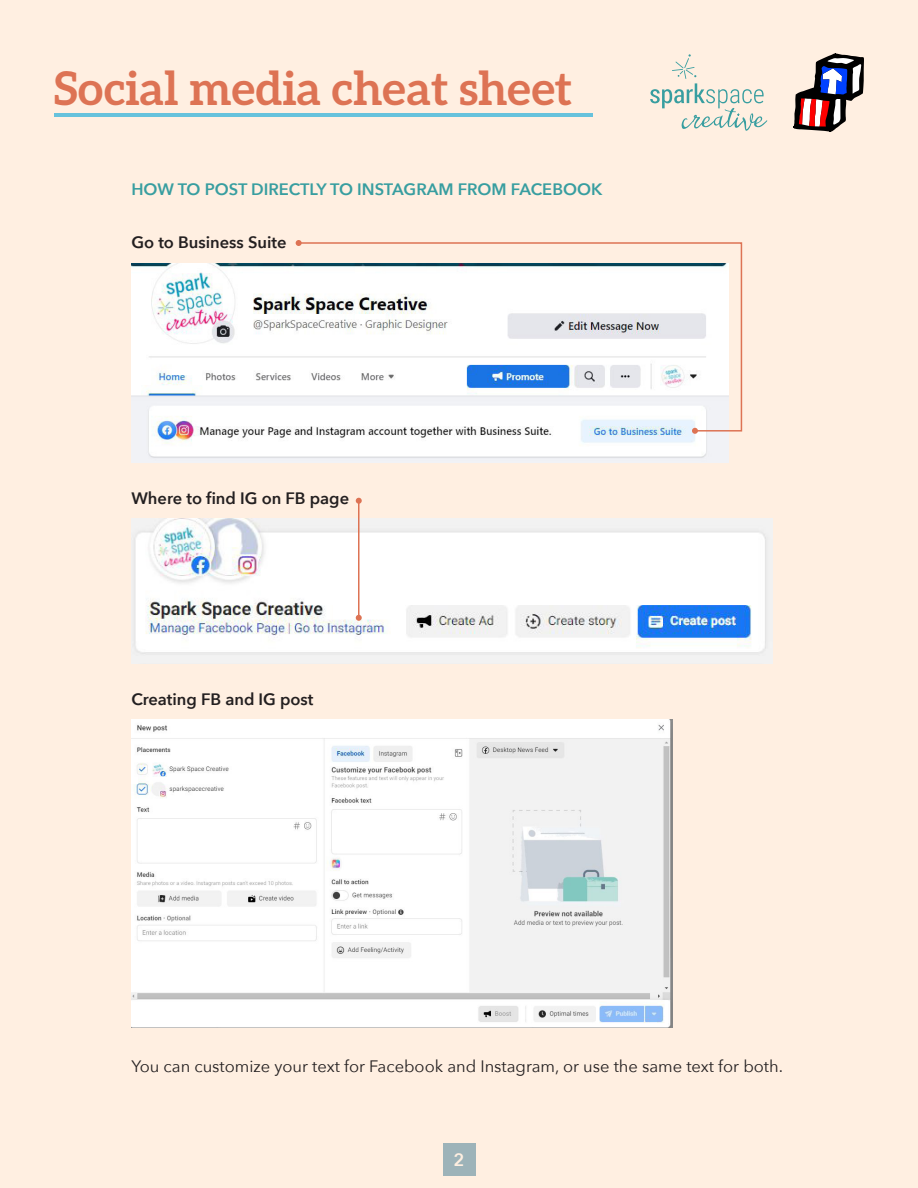
<style>
.page{position:relative;width:918px;height:1188px;background:#ffefe1}
.page>*{position:absolute;margin:0;border:0;box-sizing:border-box;transform-origin:0 0}
.t1{font:700 46.5px "Aleo";color:#dd7354}
.t2{font:600 17.85px "Avenir Next";color:#ffefe1}
.t3{font:16.5px "Avenir Next";color:#231f20}
.t4{font:600 16.5px "Avenir Next";color:#231f20}
.t5{font:600 16.5px "Avenir Next";color:#389ea0}
</style>
<div class="page">
<div style="left:443px;top:1144px;width:32px;height:32px;background:#9db3b9"></div>
<svg style="left:650px;top:54px;width:117px;height:77px"></svg>
<svg style="left:794px;top:53px;width:70px;height:79px"></svg>
<hr style="left:55px;top:113px;width:538px;height:4px;background:#67c2dc">
<img style="left:131px;top:720px;width:542px;height:307px">
<img style="left:131px;top:263px;width:598px;height:200px">
<svg style="left:297px;top:242px;width:446px;height:190px;background:#ececee"></svg>
<svg style="left:692px;top:428px;width:6px;height:6px"></svg>
<svg style="left:296px;top:240px;width:6px;height:6px"></svg>
<img style="left:131px;top:519px;width:641px;height:145px">
<hr style="left:358px;top:501px;width:2px;height:117px;background:#dd7354">
<svg style="left:356px;top:615px;width:6px;height:6px"></svg>
<svg style="left:356px;top:498px;width:6px;height:6px"></svg>
<h1 class="t1" style="left:54px;top:61px;width:520px">Social media cheat sheet</h1>
<p class="t5" style="left:131px;top:175px;width:472px">HOW TO POST DIRECTLY TO INSTAGRAM FROM FACEBOOK</p>
<p class="t4" style="left:131px;top:229px;width:157px">Go to Business Suite</p>
<p class="t4" style="left:131px;top:484px;width:219px">Where to find IG on FB page</p>
<p class="t4" style="left:131px;top:685px;width:184px">Creating FB and IG post</p>
<p class="t3" style="left:131px;top:1052px;width:653px">You can customize your text for Facebook and Instagram, or use the same text for both.</p>
<p class="t2" style="left:454px;top:1144px;width:12px">2</p>
</div>
